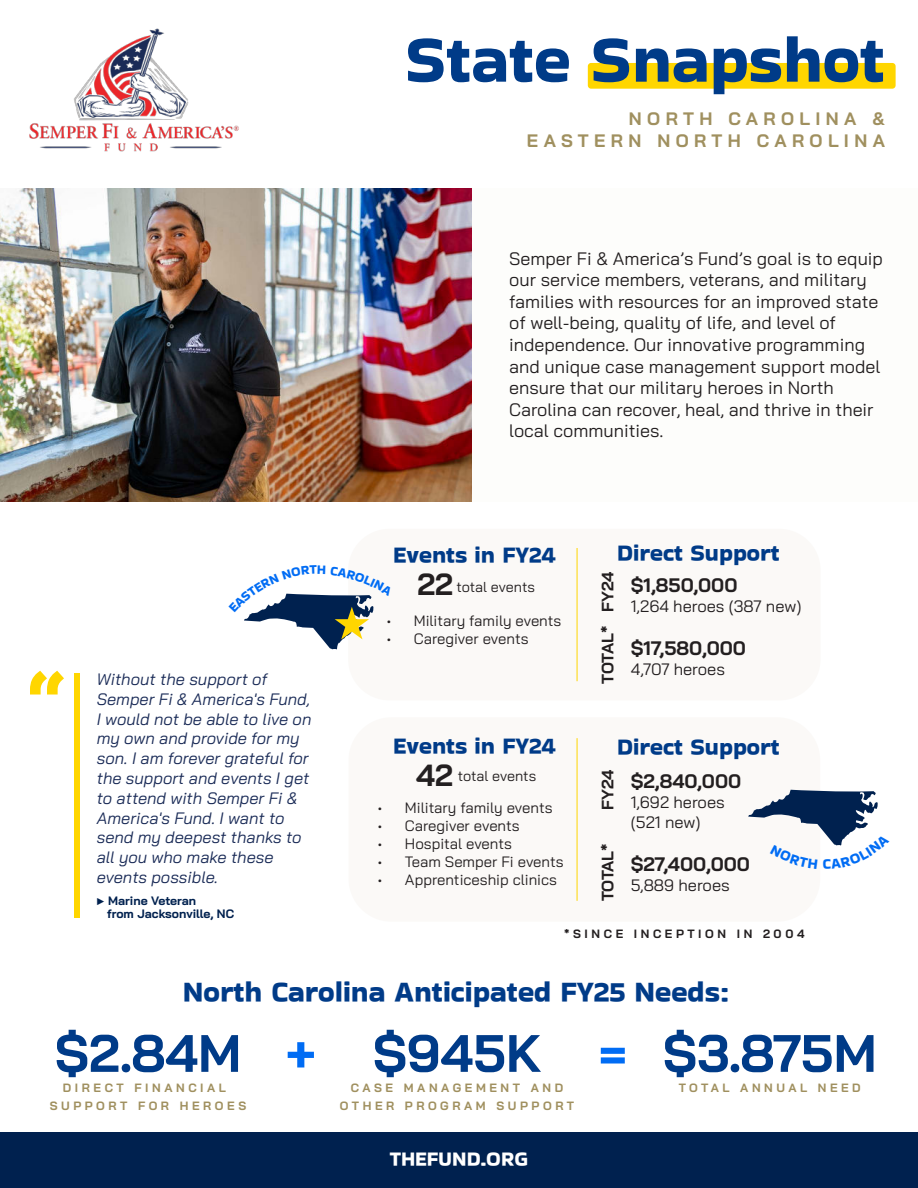
<style>
.page{position:relative;width:918px;height:1188px;background:#fff}
.page>*{position:absolute;margin:0;border:0;box-sizing:border-box;transform-origin:0 0}
.t1{font:67.5px "Bakbak One";color:#003b88}
.t2{font:700 52.5px "Bai Jamjuree";color:#003b88}
.t3{font:700 52.5px "Bai Jamjuree";color:#006cf4}
.t4{font:30px "Bakbak One";color:#003b88}
.t5{font:24px "Bakbak One";color:#003b88}
.t6{font:21px "Bakbak One";color:#fff}
.t7{font:700 19.5px "Bai Jamjuree";color:#231f20}
.t8{font:18px/21.6px "Bai Jamjuree";color:#231f20}
.t9{font:700 18px/21.6px "Bai Jamjuree";letter-spacing:.3em;color:#a0905f;text-align:right}
.t10{font:italic 16.5px/19.8px "Bai Jamjuree";color:#1a2b57}
.t11{font:16.5px/19.8px "Bai Jamjuree";color:#231f20}
.t12{font:700 16.5px "Bai Jamjuree";letter-spacing:-.03em;color:#231f20}
.t13{font:15px "Bai Jamjuree";color:#231f20}
.t14{font:14.4px "Bai Jamjuree";letter-spacing:-.005em;color:#231f20}
.t15{font:700 12.15px/13.2px "Bai Jamjuree";color:#00214f}
.t16{font:700 12px/17.4px "Bai Jamjuree";letter-spacing:.3em;color:#a0905f;text-align:center}
.t17{font:700 12px "Bai Jamjuree";letter-spacing:.3em;color:#231f20}
.s1{font-weight:700;font-size:30.45px}
</style>
<div class="page">
<div style="left:588px;top:63px;width:308px;height:26px;background:#ffd600;border-radius:3px"></div>
<div style="left:0;top:188px;width:918px;height:314px;background:#fdfdfb"></div>
<div style="left:0;top:1133px;width:918px;height:55px;background:#00214f"></div>
<img style="left:29px;top:28px;width:210px;height:124px">
<div style="left:348px;top:717px;width:472px;height:205px;background:#fbf9f7;border-radius:43px"></div>
<hr style="left:577px;top:738px;width:1px;height:163px;background:#ffd600">
<div style="left:348px;top:529px;width:473px;height:171px;background:#fbf9f7;border-radius:41px"></div>
<hr style="left:577px;top:548px;width:1px;height:133px;background:#ffd600">
<img style="left:0;top:188px;width:471px;height:314px">
<div style="left:74px;top:673px;width:6px;height:245px;background:#ffd600"></div>
<svg style="left:30px;top:671px;width:34px;height:24px"></svg>
<svg style="left:244px;top:593px;width:130px;height:57px"></svg>
<svg style="left:748px;top:790px;width:130px;height:56px"></svg>
<h1 class="t1" style="left:405px;top:36px;width:481px">State Snapshot</h1>
<p class="t9" style="left:527px;top:109px;width:360px">NORTH CAROLINA &amp;<br>EASTERN NORTH CAROLINA</p>
<p class="t10" style="left:97px;top:671px;width:216px">Without the support of<br>Semper Fi &amp; America's Fund,<br>I would not be able to live on my own and provide for my son. I am forever grateful for the support and events I get to attend with Semper Fi &amp;<br>America's Fund. I want to send my deepest thanks to all you who make these events possible.</p>
<p class="t15" style="left:107px;top:894px;width:128px;text-indent:-11px">▶ Marine Veteran<br>from Jacksonville, NC</p>
<p class="t8" style="left:509px;top:249px;width:375px">Semper Fi &amp; America’s Fund’s goal is to equip our service members, veterans, and military families with resources for an improved state of well-being, quality of life, and level of independence. Our innovative programming and unique case management support model ensure that our military heroes in North Carolina can recover, heal, and thrive in their local communities.</p>
<h3 class="t5" style="left:393px;top:546px;width:164px">Events in FY24</h3>
<h3 class="t5" style="left:617px;top:545px;width:164px">Direct Support</h3>
<p class="t7" style="left:631px;top:576px;width:108px">$1,850,000</p>
<p class="t11" style="left:631px;top:597px;width:172px">1,264 heroes (387 new)</p>
<p class="t7" style="left:631px;top:639px;width:117px">$17,580,000</p>
<p class="t11" style="left:631px;top:660px;width:96px">4,707 heroes</p>
<p class="t12" style="left:600px;top:612px;width:41px;rotate:-90deg">FY24</p>
<p class="t12" style="left:600px;top:684px;width:59px;rotate:-90deg">TOTAL*</p>
<p class="t14" style="left:417px;top:582px;width:119px"><span class="s1">22</span> total events</p>
<p class="t13" style="left:387px;top:615px;width:6px">ï</p>
<p class="t13" style="left:414px;top:615px;width:149px">Military family events</p>
<p class="t13" style="left:387px;top:633px;width:6px">ï</p>
<p class="t13" style="left:414px;top:633px;width:116px">Caregiver events</p>
<h3 class="t5" style="left:393px;top:737px;width:164px">Events in FY24</h3>
<h3 class="t5" style="left:617px;top:738px;width:164px">Direct Support</h3>
<p class="t7" style="left:631px;top:773px;width:112px">$2,840,000</p>
<p class="t11" style="left:631px;top:794px;width:95px">1,692 heroes (521 new)</p>
<p class="t7" style="left:631px;top:856px;width:121px">$27,400,000</p>
<p class="t11" style="left:631px;top:877px;width:100px">5,889 heroes</p>
<p class="t14" style="left:416px;top:771px;width:121px"><span class="s1">42</span> total events</p>
<p class="t12" style="left:600px;top:810px;width:41px;rotate:-90deg">FY24</p>
<p class="t12" style="left:600px;top:901px;width:59px;rotate:-90deg">TOTAL*</p>
<p class="t13" style="left:378px;top:803px;width:6px">ï</p>
<p class="t13" style="left:405px;top:803px;width:149px">Military family events</p>
<p class="t13" style="left:378px;top:821px;width:6px">ï</p>
<p class="t13" style="left:405px;top:821px;width:116px">Caregiver events</p>
<p class="t13" style="left:378px;top:839px;width:6px">ï</p>
<p class="t13" style="left:405px;top:839px;width:108px">Hospital events</p>
<p class="t13" style="left:378px;top:857px;width:6px">ï</p>
<p class="t13" style="left:405px;top:857px;width:160px">Team Semper Fi events</p>
<p class="t13" style="left:378px;top:875px;width:6px">ï</p>
<p class="t13" style="left:405px;top:875px;width:154px">Apprenticeship clinics</p>
<p class="t17" style="left:564px;top:929px;width:242px">*SINCE INCEPTION IN 2004</p>
<h3 class="t4" style="left:183px;top:982px;width:548px">North Carolina Anticipated FY25 Needs:</h3>
<h2 class="t2" style="left:55px;top:1030px;width:188px">$2.84M</h2>
<p class="t16" style="left:50px;top:1080px;width:198px">DIRECT FINANCIAL<br>SUPPORT FOR HEROES</p>
<h2 class="t2" style="left:373px;top:1030px;width:170px">$945K</h2>
<p class="t16" style="left:340px;top:1080px;width:236px">CASE MANAGEMENT AND<br>OTHER PROGRAM SUPPORT</p>
<h2 class="t3" style="left:286px;top:1030px;width:32px">+</h2>
<h2 class="t3" style="left:599px;top:1030px;width:29px">=</h2>
<p class="t6" style="left:390px;top:1151px;width:140px">THEFUND.ORG</p>
<h2 class="t2" style="left:663px;top:1030px;width:216px">$3.875M</h2>
<p class="t16" style="left:679px;top:1080px;width:183px">TOTAL ANNUAL NEED</p>
</div>
